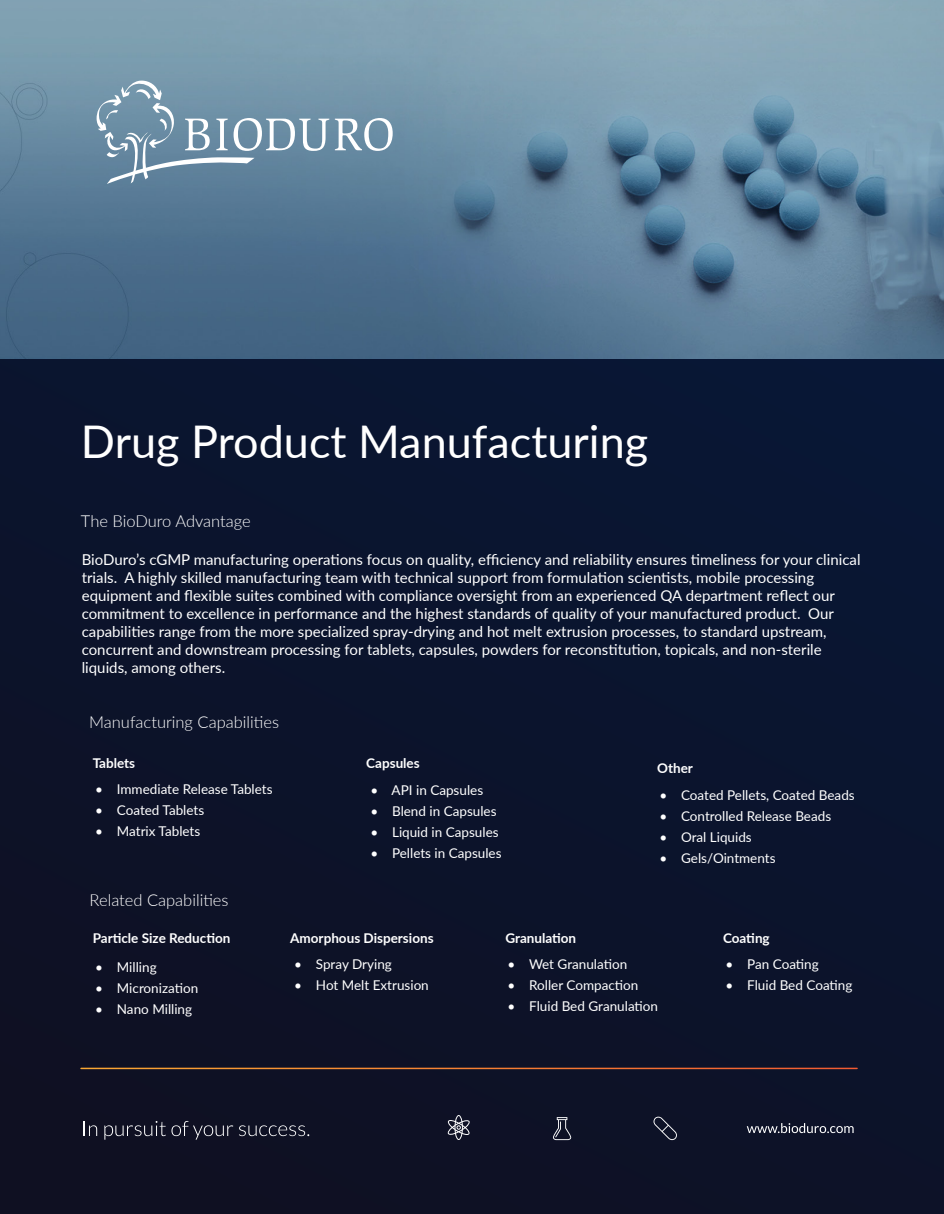
<style>
.page{position:relative;width:944px;height:1214px;background:#fff}
.page>*{position:absolute;margin:0;border:0;box-sizing:border-box;transform-origin:0 0}
.t1{font:45px "Lato";color:#fff}
.t2{font:300 16.5px "Lato";color:#fff}
.t3{font:15px/18px "Lato";color:#fff}
.t4{font:13.5px "Lato";color:#fff}
.t5{font:700 13.5px "Lato";color:#fff}
</style>
<div class="page">
<div style="left:0;top:359px;width:944px;height:855px;background:#0c132b"></div>
<svg style="left:553px;top:1117px;width:18px;height:23px"></svg>
<svg style="left:447px;top:1115px;width:23px;height:25px"></svg>
<svg style="left:653px;top:1116px;width:24px;height:24px"></svg>
<hr style="left:81px;top:1067px;width:776px;height:2px;background:#fff">
<svg style="left:746px;top:1123px;width:107px;height:10px"></svg>
<svg style="left:84px;top:1121px;width:13px;height:15px"></svg>
<svg style="left:104px;top:1120px;width:129px;height:19px"></svg>
<svg style="left:239px;top:1125px;width:70px;height:11px"></svg>
<img style="left:0;top:0;width:944px;height:358px">
<svg style="left:335px;top:118px;width:57px;height:33px"></svg>
<svg style="left:97px;top:79px;width:232px;height:105px;background:#7c9aae"></svg>
<h1 class="t1" style="left:81px;top:409px;width:569px">Drug Product Manufacturing</h1>
<p class="t2" style="left:81px;top:510px;width:171px">The BioDuro Advantage</p>
<p class="t3" style="left:82px;top:550px;width:780px">BioDuro’s cGMP manufacturing operations focus on quality, efficiency and reliability ensures timeliness for your clinical trials. A highly skilled manufacturing team with technical support from formulation scientists, mobile processing equipment and flexible suites combined with compliance oversight from an experienced QA department reflect our commitment to excellence in performance and the highest standards of quality of your manufactured product. Our capabilities range from the more specialized spray-drying and hot melt extrusion processes, to standard upstream, concurrent and downstream processing for tablets, capsules, powders for reconstitution, topicals, and non-sterile liquids, among others.</p>
<p class="t2" style="left:89px;top:710px;width:191px">Manufacturing Capabilities</p>
<p class="t5" style="left:93px;top:752px;width:44px">Tablets</p>
<p class="t4" style="left:95px;top:779px;width:179px">• Immediate Release Tablets</p>
<p class="t4" style="left:95px;top:800px;width:111px">• Coated Tablets</p>
<p class="t4" style="left:95px;top:821px;width:107px">• Matrix Tablets</p>
<p class="t5" style="left:366px;top:753px;width:55px">Capsules</p>
<p class="t4" style="left:370px;top:780px;width:114px">• API in Capsules</p>
<p class="t4" style="left:370px;top:801px;width:128px">• Blend in Capsules</p>
<p class="t4" style="left:370px;top:822px;width:130px">• Liquid in Capsules</p>
<p class="t4" style="left:370px;top:843px;width:133px">• Pellets in Capsules</p>
<p class="t5" style="left:657px;top:758px;width:37px">Other</p>
<p class="t4" style="left:659px;top:785px;width:197px">• Coated Pellets, Coated Beads</p>
<p class="t4" style="left:659px;top:806px;width:173px">• Controlled Release Beads</p>
<p class="t4" style="left:659px;top:827px;width:94px">• Oral Liquids</p>
<p class="t4" style="left:659px;top:848px;width:118px">• Gels/Ointments</p>
<p class="t2" style="left:90px;top:888px;width:140px">Related Capabilities</p>
<p class="t5" style="left:93px;top:928px;width:139px">Particle Size Reduction</p>
<p class="t4" style="left:95px;top:957px;width:63px">• Milling</p>
<p class="t4" style="left:95px;top:978px;width:105px">• Micronization</p>
<p class="t4" style="left:95px;top:999px;width:98px">• Nano Milling</p>
<p class="t5" style="left:290px;top:928px;width:145px">Amorphous Dispersions</p>
<p class="t4" style="left:294px;top:954px;width:99px">• Spray Drying</p>
<p class="t4" style="left:294px;top:975px;width:136px">• Hot Melt Extrusion</p>
<p class="t5" style="left:505px;top:928px;width:72px">Granulation</p>
<p class="t4" style="left:507px;top:954px;width:121px">• Wet Granulation</p>
<p class="t4" style="left:507px;top:975px;width:132px">• Roller Compaction</p>
<p class="t4" style="left:507px;top:996px;width:152px">• Fluid Bed Granulation</p>
<p class="t5" style="left:723px;top:928px;width:48px">Coating</p>
<p class="t4" style="left:725px;top:954px;width:95px">• Pan Coating</p>
<p class="t4" style="left:725px;top:975px;width:128px">• Fluid Bed Coating</p>
</div>
